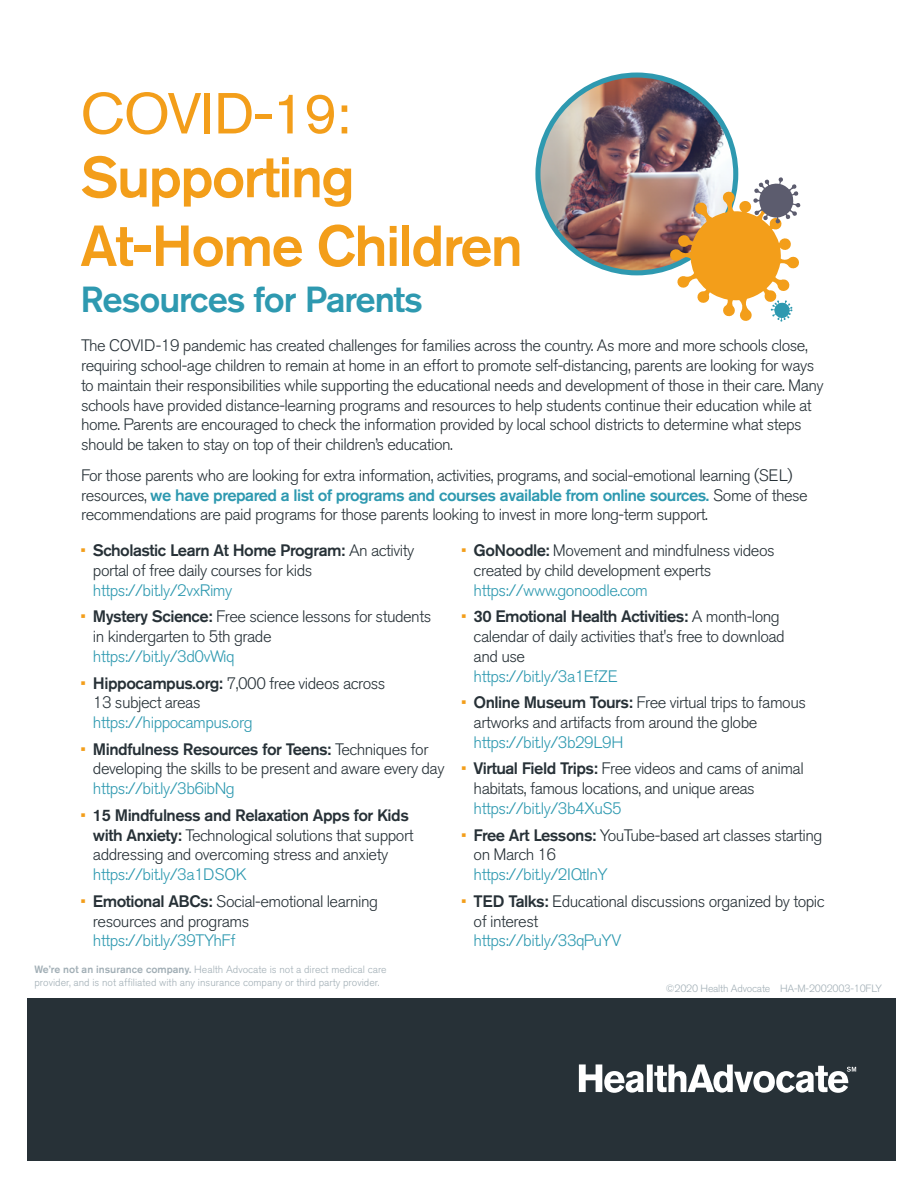
<style>
.page{position:relative;width:918px;height:1188px;background:#fff}
.page>*{position:absolute;margin:0;border:0;box-sizing:border-box;transform-origin:0 0}
.t1{font:500 57.3px/68.7px "Akzidenz Grotesk BE";letter-spacing:-.03em;color:#f39e1a}
.t2{font:57.3px "Akzidenz Grotesk BE";letter-spacing:-.03em;color:#f39e1a}
.t3{font:500 36px "Akzidenz Grotesk BE";letter-spacing:-.03em;color:#2e99b0}
.t4{font:300 16.5px/19.8px "Akzidenz Grotesk BE";letter-spacing:-.03em;color:#273137}
.t5{font:300 16.5px "Akzidenz Grotesk BE";letter-spacing:-.03em;color:#2e99b0}
.t6{font:300 10.5px/12.6px "Akzidenz Grotesk BE";color:#a2afb6}
.t7{font:300 10.5px "Akzidenz Grotesk BE";letter-spacing:-.02em;color:#a2afb6}
.s1{font-weight:500;color:#2e99b0}
.s2{color:#f39e1a}
.s3{font-weight:500}
</style>
<div class="page">
<div style="left:27px;top:998px;width:868px;height:163px;background:#273137"></div>
<svg style="left:579px;top:1064px;width:277px;height:29px"></svg>
<img style="left:538px;top:75px;width:198px;height:198px;border-radius:99px">
<div style="left:535px;top:73px;width:203px;height:202px;border:5px solid #2e99b0;border-radius:50%"></div>
<svg style="left:669px;top:177px;width:132px;height:145px"></svg>
<h1 class="t2" style="left:80px;top:79px;width:272px">COVID-19:</h1>
<h1 class="t1" style="left:80px;top:142px;width:444px">Supporting<br>At-Home Children</h1>
<h2 class="t3" style="left:80px;top:278px;width:344px">Resources for Parents</h2>
<p class="t4" style="left:81px;top:336px;width:744px">The COVID-19 pandemic has created challenges for families across the country. As more and more schools close, requiring school-age children to remain at home in an effort to promote self-distancing, parents are looking for ways to maintain their responsibilities while supporting the educational needs and development of those in their care. Many schools have provided distance-learning programs and resources to help students continue their education while at home. Parents are encouraged to check the information provided by local school districts to determine what steps should be taken to stay on top of their children’s education.</p>
<p class="t4" style="left:81px;top:466px;width:728px">For those parents who are looking for extra information, activities, programs, and social-emotional learning (SEL) resources, <span class="s1">we have prepared a list of programs and courses available from online sources.</span> Some of these recommendations are paid programs for those parents looking to invest in more long-term support.</p>
<p class="t4" style="left:474px;top:541px;width:303px;text-indent:-13px"><span class="s2">•</span> <span class="s3">GoNoodle:</span> Movement and mindfulness videos created by child development experts</p>
<p class="t5" style="left:474px;top:581px;width:176px">https://www.gonoodle.com</p>
<p class="t4" style="left:474px;top:607px;width:313px;text-indent:-13px"><span class="s2">•</span> <span class="s3">30 Emotional Health Activities:</span> A month-long calendar of daily activities that's free to download and use</p>
<p class="t5" style="left:474px;top:667px;width:146px">https://bit.ly/3a1EfZE</p>
<p class="t4" style="left:474px;top:693px;width:334px;text-indent:-13px"><span class="s2">•</span> <span class="s3">Online Museum Tours:</span> Free virtual trips to famous artworks and artifacts from around the globe</p>
<p class="t5" style="left:474px;top:733px;width:151px">https://bit.ly/3b29L9H</p>
<p class="t4" style="left:474px;top:759px;width:332px;text-indent:-13px"><span class="s2">•</span> <span class="s3">Virtual Field Trips:</span> Free videos and cams of animal habitats, famous locations, and unique areas</p>
<p class="t5" style="left:474px;top:799px;width:150px">https://bit.ly/3b4XuS5</p>
<p class="t4" style="left:474px;top:825px;width:350px;text-indent:-13px"><span class="s2">•</span> <span class="s3">Free Art Lessons:</span> YouTube-based art classes starting on March 16</p>
<p class="t5" style="left:474px;top:865px;width:136px">https://bit.ly/2IQtInY</p>
<p class="t4" style="left:474px;top:892px;width:353px;text-indent:-13px"><span class="s2">•</span> <span class="s3">TED Talks:</span> Educational discussions organized by topic of interest</p>
<p class="t5" style="left:474px;top:931px;width:149px">https://bit.ly/33qPuYV</p>
<p class="t4" style="left:93px;top:541px;width:323px;text-indent:-13px"><span class="s2">•</span> <span class="s3">Scholastic Learn At Home Program:</span> An activity portal of free daily courses for kids</p>
<p class="t5" style="left:93px;top:581px;width:141px">https://bit.ly/2vxRimy</p>
<p class="t4" style="left:93px;top:607px;width:340px;text-indent:-13px"><span class="s2">•</span> <span class="s3">Mystery Science:</span> Free science lessons for students in kindergarten to 5th grade</p>
<p class="t5" style="left:93px;top:647px;width:143px">https://bit.ly/3d0vWiq</p>
<p class="t4" style="left:93px;top:673px;width:294px;text-indent:-13px"><span class="s2">•</span> <span class="s3">Hippocampus.org:</span> 7,000 free videos across<br>13 subject areas</p>
<p class="t5" style="left:93px;top:713px;width:161px">https://hippocampus.org</p>
<p class="t4" style="left:93px;top:739px;width:353px;text-indent:-13px"><span class="s2">•</span> <span class="s3">Mindfulness Resources for Teens:</span> Techniques for developing the skills to be present and aware every day</p>
<p class="t5" style="left:93px;top:779px;width:143px">https://bit.ly/3b6ibNg</p>
<p class="t4" style="left:93px;top:806px;width:322px;text-indent:-13px"><span class="s2">•</span> <span class="s3">15 Mindfulness and Relaxation Apps for Kids with Anxiety:</span> Technological solutions that support addressing and overcoming stress and anxiety</p>
<p class="t5" style="left:93px;top:865px;width:155px">https://bit.ly/3a1DSOK</p>
<p class="t4" style="left:93px;top:892px;width:287px;text-indent:-13px"><span class="s2">•</span> <span class="s3">Emotional ABCs:</span> Social-emotional learning resources and programs</p>
<p class="t5" style="left:93px;top:931px;width:144px">https://bit.ly/39TYhFf</p>
<p class="t6" style="left:34px;top:963px;width:354px"><span class="s3">We’re not an insurance company.</span> Health Advocate is not a direct medical care provider, and is not affiliated with any insurance company or third party provider.</p>
<p class="t7" style="left:666px;top:982px;width:218px">©2020 Health Advocate HA-M-2002003-10FLY</p>
</div>
